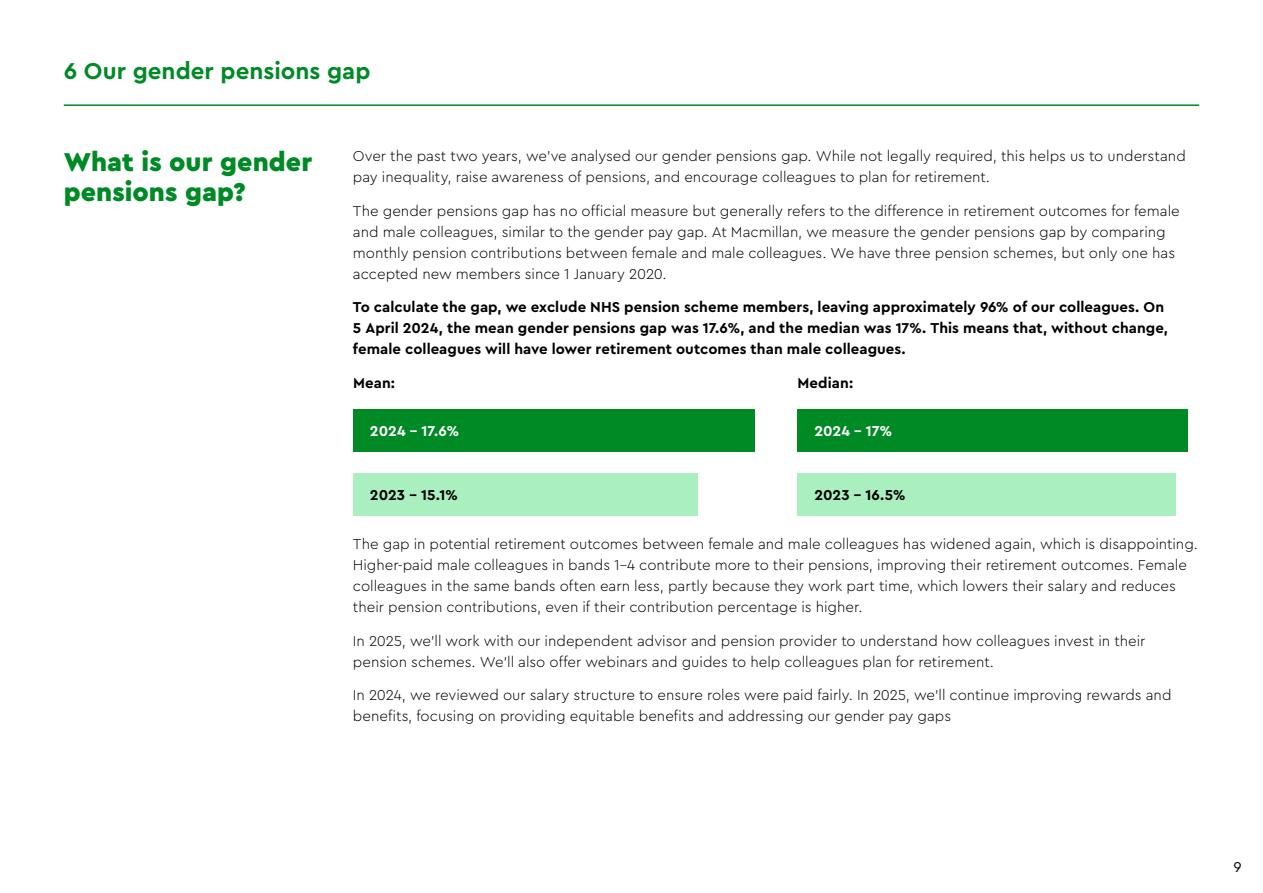
<style>
.page{position:relative;width:1263px;height:893px;background:#fff}
.page>*{position:absolute;margin:0;border:0;box-sizing:border-box;transform-origin:0 0}
.t1{font:900 27px/30px "Cera Pro Macmillan";letter-spacing:.005em;color:#008a26}
.t2{font:700 24px "Cera Pro Macmillan";color:#008a26}
.t3{font:300 15px/21px "Cera Pro Macmillan";color:#000}
.t4{font:700 15px/21px "Cera Pro Macmillan";letter-spacing:.005em;color:#000}
.t5{font:700 15px "Cera Pro Macmillan";letter-spacing:-.005em;color:#fff}
.t6{font:15px "Cera Pro Macmillan";color:#000}
</style>
<div class="page">
<hr style="left:64px;top:104px;width:1135px;height:2px;background:#008a26">
<div style="left:797px;top:409px;width:391px;height:43px;background:#008a26"></div>
<div style="left:353px;top:409px;width:402px;height:43px;background:#008a26"></div>
<div style="left:797px;top:473px;width:379px;height:42px;background:#aaefc0"></div>
<div style="left:353px;top:473px;width:344px;height:42px;background:#aaefc0"></div>
<h2 class="t2" style="left:64px;top:52px;width:308px">6 Our gender pensions gap</h2>
<h1 class="t1" style="left:64px;top:144px;width:250px">What is our gender pensions gap?</h1>
<p class="t3" style="left:353px;top:144px;width:834px">Over the past two years, we’ve analysed our gender pensions gap. While not legally required, this helps us to understand pay inequality, raise awareness of pensions, and encourage colleagues to plan for retirement.</p>
<p class="t3" style="left:353px;top:199px;width:828px">The gender pensions gap has no official measure but generally refers to the difference in retirement outcomes for female and male colleagues, similar to the gender pay gap. At Macmillan, we measure the gender pensions gap by comparing monthly pension contributions between female and male colleagues. We have three pension schemes, but only one has accepted new members since 1 January 2020.</p>
<p class="t4" style="left:353px;top:295px;width:817px">To calculate the gap, we exclude NHS pension scheme members, leaving approximately 96% of our colleagues. On<br>5 April 2024, the mean gender pensions gap was 17.6%, and the median was 17%. This means that, without change, female colleagues will have lower retirement outcomes than male colleagues.</p>
<p class="t4" style="left:353px;top:371px;width:44px">Mean:</p>
<p class="t4" style="left:797px;top:371px;width:57px">Median:</p>
<p class="t5" style="left:370px;top:420px;width:91px">2024 – 17.6%</p>
<p class="t5" style="left:814px;top:420px;width:80px">2024 – 17%</p>
<p class="t4" style="left:370px;top:483px;width:90px">2023 – 15.1%</p>
<p class="t4" style="left:814px;top:483px;width:93px">2023 – 16.5%</p>
<p class="t3" style="left:353px;top:532px;width:846px">The gap in potential retirement outcomes between female and male colleagues has widened again, which is disappointing.<br>Higher-paid male colleagues in bands 1-4 contribute more to their pensions, improving their retirement outcomes. Female colleagues in the same bands often earn less, partly because they work part time, which lowers their salary and reduces their pension contributions, even if their contribution percentage is higher.</p>
<p class="t3" style="left:353px;top:629px;width:794px">In 2025, we’ll work with our independent advisor and pension provider to understand how colleagues invest in their pension schemes. We’ll also offer webinars and guides to help colleagues plan for retirement.</p>
<p class="t3" style="left:353px;top:683px;width:820px">In 2024, we reviewed our salary structure to ensure roles were paid fairly. In 2025, we’ll continue improving rewards and benefits, focusing on providing equitable benefits and addressing our gender pay gaps</p>
<p class="t6" style="left:1233px;top:855px;width:10px">9</p>
</div>
